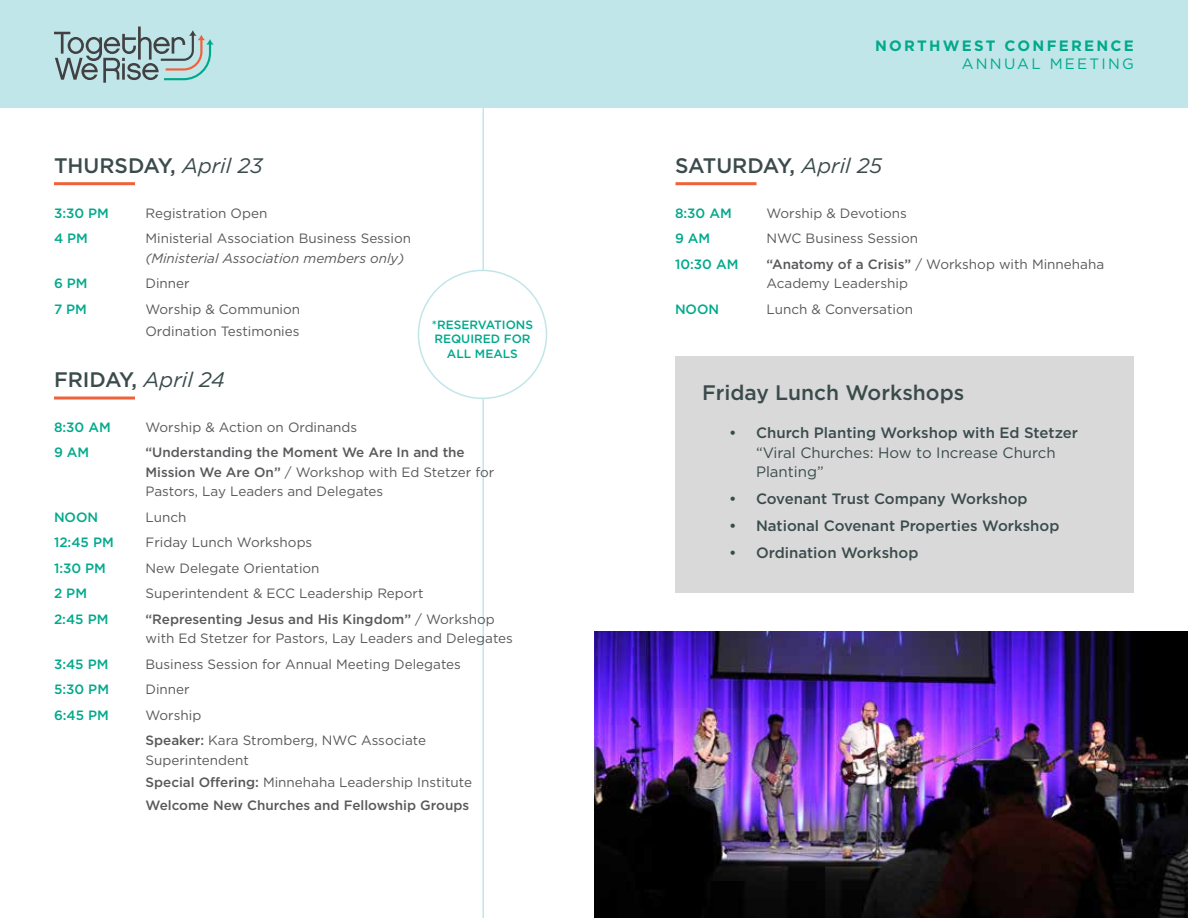
<style>
.page{position:relative;width:1188px;height:918px;background:#fff}
.page>*{position:absolute;margin:0;border:0;box-sizing:border-box;transform-origin:0 0}
.t1{font:500 21px "Gotham HTF";color:#3b4b4c}
.t2{font:500 15px "Gotham HTF";color:#3b4b4c}
.t3{font:15px/19.5px "Gotham HTF";color:#3b4b4c}
.t4{font:700 15px "Gotham HTF";letter-spacing:.15em;color:#00a98b}
.t5{font:15px "Gotham HTF";letter-spacing:.15em;color:#00a98b}
.t6{font:13.5px/19.5px "Gotham HTF";color:#58595b}
.t7{font:500 13.5px/22.5px "Gotham HTF";color:#58595b}
.t8{font:500 13.5px "Gotham HTF";color:#00a98b}
.t9{font:italic 13.5px "Gotham HTF";color:#58595b}
.t10{font:500 12px/14.4px "Gotham HTF";color:#00a98b;text-align:center}
.s1{font-weight:400;font-style:italic}
.s2{font-weight:500}
.s3{font-weight:400}
</style>
<div class="page">
<hr style="left:482px;top:108px;width:2px;height:810px;background:#c1e6e9">
<hr style="left:54px;top:397px;width:81px;height:3px;background:#f16139">
<hr style="left:54px;top:182px;width:81px;height:3px;background:#f16139">
<hr style="left:676px;top:182px;width:81px;height:3px;background:#f16139">
<img style="left:594px;top:632px;width:594px;height:286px">
<div style="left:0;top:0;width:1188px;height:108px;background:#c1e6e9"></div>
<svg style="left:54px;top:27px;width:160px;height:56px"></svg>
<svg style="left:417px;top:265px;width:131px;height:138px"></svg>
<div style="left:675px;top:357px;width:459px;height:236px;background:#d9d9d9"></div>
<h1 class="t1" style="left:54px;top:153px;width:210px">THURSDAY, <span class="s1">April 23</span></h1>
<p class="t8" style="left:54px;top:205px;width:57px">3:30 PM</p>
<p class="t6" style="left:146px;top:203px;width:123px">Registration Open</p>
<p class="t8" style="left:54px;top:231px;width:35px">4 PM</p>
<p class="t6" style="left:146px;top:229px;width:267px">Ministerial Association Business Session</p>
<p class="t9" style="left:146px;top:251px;width:260px">(Ministerial Association members only)</p>
<p class="t8" style="left:54px;top:276px;width:35px">6 PM</p>
<p class="t6" style="left:146px;top:274px;width:46px">Dinner</p>
<p class="t8" style="left:54px;top:301px;width:35px">7 PM</p>
<p class="t6" style="left:146px;top:298px;width:156px;line-height:22.5px">Worship &amp; Communion<br>Ordination Testimonies</p>
<h1 class="t1" style="left:54px;top:367px;width:172px">FRIDAY, <span class="s1">April 24</span></h1>
<p class="t8" style="left:54px;top:419px;width:58px">8:30 AM</p>
<p class="t6" style="left:146px;top:417px;width:213px">Worship &amp; Action on Ordinands</p>
<p class="t8" style="left:54px;top:445px;width:37px">9 AM</p>
<p class="t6" style="left:146px;top:442px;width:350px"><span class="s2">“Understanding the Moment We Are In and the<br>Mission We Are On”</span> / Workshop with Ed Stetzer for<br>Pastors, Lay Leaders and Delegates</p>
<p class="t8" style="left:54px;top:509px;width:46px">NOON</p>
<p class="t6" style="left:146px;top:507px;width:43px">Lunch</p>
<p class="t8" style="left:54px;top:535px;width:61px">12:45 PM</p>
<p class="t6" style="left:146px;top:532px;width:168px">Friday Lunch Workshops</p>
<p class="t8" style="left:54px;top:560px;width:54px">1:30 PM</p>
<p class="t6" style="left:146px;top:558px;width:176px">New Delegate Orientation</p>
<p class="t8" style="left:54px;top:586px;width:35px">2 PM</p>
<p class="t6" style="left:146px;top:583px;width:280px">Superintendent &amp; ECC Leadership Report</p>
<p class="t8" style="left:54px;top:611px;width:56px">2:45 PM</p>
<p class="t6" style="left:146px;top:609px;width:369px"><span class="s2">“Representing Jesus and His Kingdom”</span> / Workshop with Ed Stetzer for Pastors, Lay Leaders and Delegates</p>
<p class="t8" style="left:54px;top:656px;width:56px">3:45 PM</p>
<p class="t6" style="left:146px;top:654px;width:317px">Business Session for Annual Meeting Delegates</p>
<p class="t8" style="left:54px;top:682px;width:57px">5:30 PM</p>
<p class="t6" style="left:146px;top:679px;width:46px">Dinner</p>
<p class="t8" style="left:54px;top:707px;width:56px">6:45 PM</p>
<p class="t6" style="left:146px;top:702px;width:282px;line-height:25.5px">Worship<br><span class="s2">Speaker:</span> Kara Stromberg, NWC Associate</p>
<p class="t7" style="left:146px;top:748px;width:328px"><span class="s3">Superintendent<br></span>Special Offering: <span class="s3">Minnehaha Leadership Institute<br></span>Welcome New Churches and Fellowship Groups</p>
<p class="t10" style="left:432px;top:317px;width:103px">*RESERVATIONS<br>REQUIRED FOR<br>ALL MEALS</p>
<p class="t4" style="left:875px;top:37px;width:260px">NORTHWEST CONFERENCE</p>
<p class="t5" style="left:962px;top:56px;width:174px">ANNUAL MEETING</p>
<h1 class="t1" style="left:675px;top:153px;width:209px">SATURDAY, <span class="s1">April 25</span></h1>
<p class="t8" style="left:675px;top:205px;width:58px">8:30 AM</p>
<p class="t6" style="left:767px;top:203px;width:142px">Worship &amp; Devotions</p>
<p class="t8" style="left:675px;top:231px;width:37px">9 AM</p>
<p class="t6" style="left:767px;top:229px;width:153px">NWC Business Session</p>
<p class="t8" style="left:675px;top:256px;width:65px">10:30 AM</p>
<p class="t6" style="left:767px;top:254px;width:339px"><span class="s2">“Anatomy of a Crisis”</span> / Workshop with Minnehaha<br>Academy Leadership</p>
<p class="t8" style="left:675px;top:301px;width:46px">NOON</p>
<p class="t6" style="left:767px;top:299px;width:148px">Lunch &amp; Conversation</p>
<h1 class="t1" style="left:702px;top:381px;width:264px">Friday Lunch Workshops</h1>
<p class="t2" style="left:729px;top:424px;width:351px">• Church Planting Workshop with Ed Stetzer</p>
<p class="t3" style="left:756px;top:442px;width:301px">“Viral Churches: How to Increase Church<br>Planting”</p>
<p class="t2" style="left:729px;top:490px;width:300px">• Covenant Trust Company Workshop</p>
<p class="t2" style="left:729px;top:517px;width:332px">• National Covenant Properties Workshop</p>
<p class="t2" style="left:729px;top:544px;width:191px">• Ordination Workshop</p>
</div>
